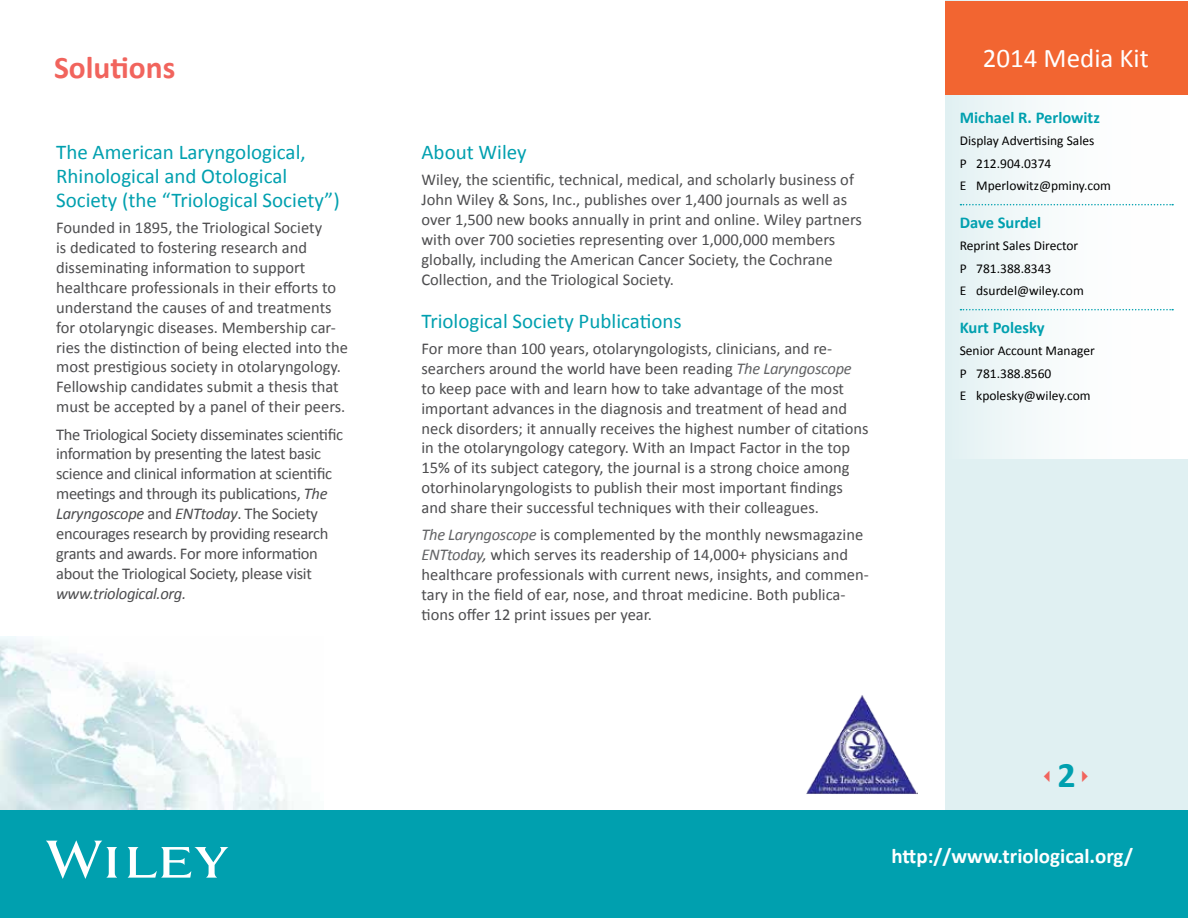
<style>
.page{position:relative;width:1188px;height:918px;background:#fff}
.page>*{position:absolute;margin:0;border:0;box-sizing:border-box;transform-origin:0 0}
.t1{font:700 36px "Calibri";color:#00a0af}
.t2{font:700 31.5px "Calibri";color:#f1645d}
.t3{font:27px "Calibri";color:#fff}
.t4{font:21px/24px "Calibri";color:#00a0af}
.t5{font:700 21px "Calibri";color:#fff}
.t6{font:16.5px/20px "Calibri";color:#4d4d4f}
.t7{font:16.5px/20px "Calibri";letter-spacing:-.02em;color:#4d4d4f}
.t8{font:700 16.5px "Calibri";color:#00a0af}
.t9{font:italic 16.5px "Calibri";letter-spacing:-.02em;color:#4d4d4f}
.t10{font:13.5px/22.5px "Calibri";color:#000}
.s1{font-style:italic}
.s2{font-style:italic;color:#636466}
.s3{color:#f1645d}
</style>
<div class="page">
<img style="left:0;top:637px;width:293px;height:172px">
<div style="left:945px;top:0;width:243px;height:810px;background:#e0f0f2"></div>
<div style="left:946px;top:0;width:242px;height:459px;background:linear-gradient(to right,#e6f2f3,#fff)"></div>
<div style="left:0;top:810px;width:1188px;height:108px;background:#00a0af"></div>
<svg style="left:46px;top:841px;width:182px;height:38px"></svg>
<svg style="left:960px;top:204px;width:213px;height:1px"></svg>
<svg style="left:960px;top:309px;width:213px;height:1px"></svg>
<div style="left:945px;top:1px;width:242px;height:93px;background:#f26531"></div>
<img style="left:806px;top:695px;width:111px;height:99px">
<h2 class="t2" style="left:54px;top:47px;width:123px">Solutions</h2>
<p class="t4" style="left:56px;top:140px;width:285px">The American Laryngological,<br>Rhinological and Otological<br>Society (the “Triological Society”)</p>
<p class="t6" style="left:56px;top:218px;width:293px">Founded in 1895, the Triological Society<br>is dedicated to fostering research and disseminating information to support healthcare professionals in their efforts to understand the causes of and treatments for otolaryngic diseases. Membership car&shy;ries the distinction of being elected into the most prestigious society in otolaryngology.<br>Fellowship candidates submit a thesis that must be accepted by a panel of their peers.</p>
<p class="t7" style="left:56px;top:424px;width:289px">The Triological Society disseminates scientific information by presenting the latest basic science and clinical information at scientific meetings and through its publications, <span class="s1">The Laryngoscope</span> and <span class="s1">ENTtoday</span>. The Society encourages research by providing research grants and awards. For more information about the Triological Society, please visit</p>
<p class="t9" style="left:56px;top:582px;width:132px">www.triological.org.</p>
<p class="t4" style="left:422px;top:140px;width:107px">About Wiley</p>
<p class="t6" style="left:422px;top:170px;width:442px">Wiley, the scientific, technical, medical, and scholarly business of John Wiley &amp; Sons, Inc., publishes over 1,400 journals as well as over 1,500 new books annually in print and online. Wiley partners with over 700 societies representing over 1,000,000 members globally, including the American Cancer Society, the Cochrane Collection, and the Triological Society.</p>
<p class="t4" style="left:422px;top:309px;width:262px">Triological Society Publications</p>
<p class="t6" style="left:422px;top:339px;width:449px">For more than 100 years, otolaryngologists, clinicians, and re&shy;searchers around the world have been reading <span class="s2">The Laryngoscope </span>to keep pace with and learn how to take advantage of the most important advances in the diagnosis and treatment of head and neck disorders; it annually receives the highest number of citations in the otolaryngology category. With an Impact Factor in the top 15% of its subject category, the journal is a strong choice among otorhinolaryngologists to publish their most important findings and share their successful techniques with their colleagues.</p>
<p class="t6" style="left:422px;top:525px;width:449px"><span class="s2">The Laryngoscope</span> is complemented by the monthly newsmagazine <span class="s2">ENTtoday</span><span class="s1">,</span> which serves its readership of 14,000+ physicians and healthcare professionals with current news, insights, and commen&shy;tary in the field of ear, nose, and throat medicine. Both publica&shy;tions offer 12 print issues per year.</p>
<h3 class="t3" style="left:983px;top:41px;width:168px">2014 Media Kit</h3>
<p class="t8" style="left:960px;top:107px;width:142px">Michael R. Perlowitz</p>
<p class="t10" style="left:960px;top:130px;width:153px">Display Advertising Sales<br>P 212.904.0374<br>E Mperlowitz@pminy.com</p>
<p class="t8" style="left:960px;top:212px;width:83px">Dave Surdel</p>
<p class="t10" style="left:960px;top:235px;width:126px">Reprint Sales Director<br>P 781.388.8343<br>E dsurdel@wiley.com</p>
<p class="t8" style="left:960px;top:317px;width:87px">Kurt Polesky</p>
<p class="t10" style="left:960px;top:340px;width:137px">Senior Account Manager<br>P 781.388.8560<br>E kpolesky@wiley.com</p>
<h1 class="t1" style="left:1039px;top:752px;width:56px"><span class="s3">✓</span>2<span class="s3">✔</span></h1>
<p class="t5" style="left:892px;top:843px;width:243px">http://www.triological.org/</p>
</div>
